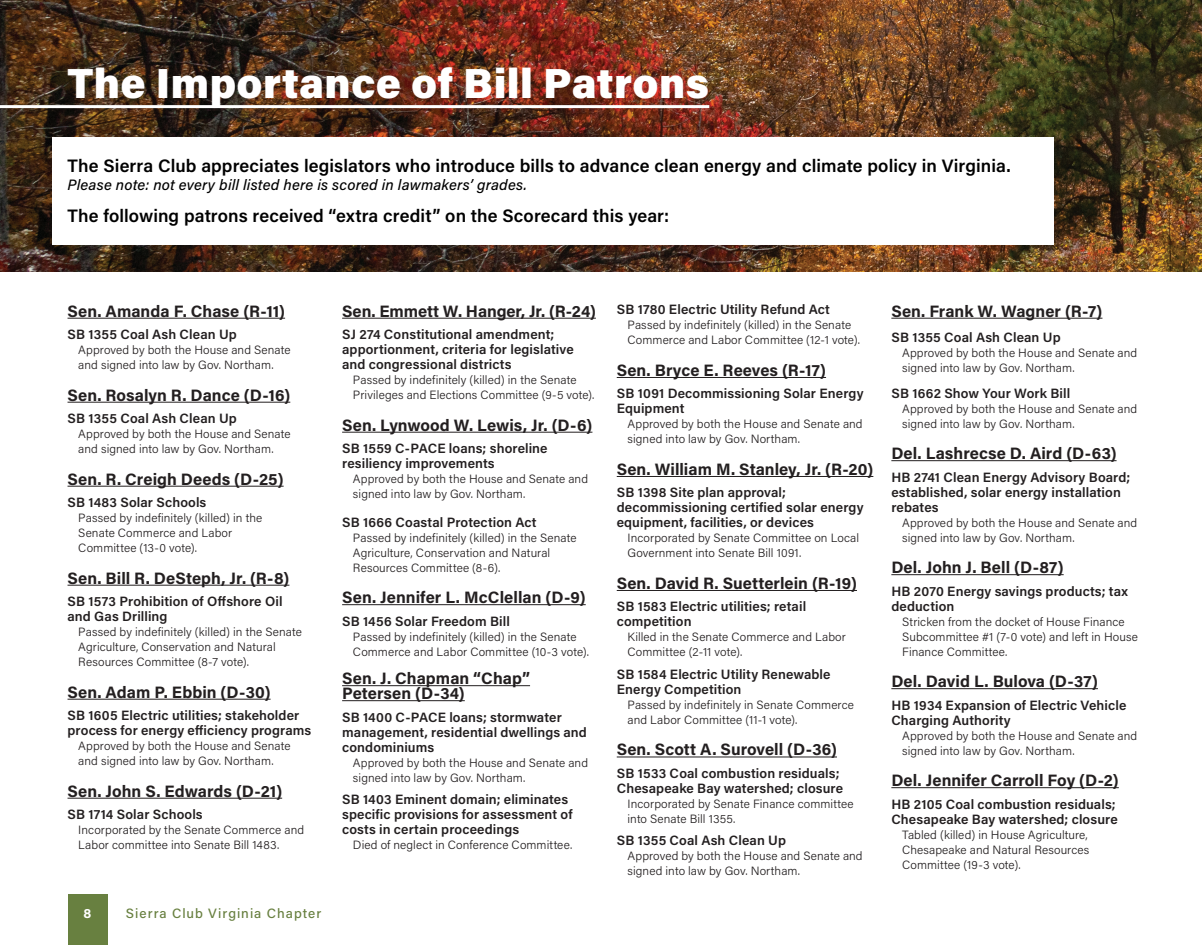
<style>
.page{position:relative;width:1202px;height:945px;background:#fff}
.page>*{position:absolute;margin:0;border:0;box-sizing:border-box;transform-origin:0 0}
.t1{font:900 42px "Acumin Pro";letter-spacing:.01em;color:#fff}
.t2{font:600 18px "Acumin Pro";letter-spacing:.005em;color:#000}
.t3{font:700 16.5px/15px "Acumin Pro";letter-spacing:.005em;color:#231f20}
.t4{font:italic 500 15px "Acumin Pro";letter-spacing:.01em;color:#000}
.t5{font:600 13.5px/15px "Acumin Pro";letter-spacing:.01em;color:#231f20}
.t6{font:500 13.5px "Acumin Pro";letter-spacing:.075em;color:#688040}
.t7{font:700 13.5px "Acumin Pro";color:#fff}
.t8{font:300 12px/15px "Acumin Pro";letter-spacing:.01em;color:#231f20}
</style>
<div class="page">
<div style="left:68px;top:895px;width:39px;height:50px;background:#688040"></div>
<img style="left:0;top:0;width:1202px;height:272px">
<hr style="left:68px;top:318px;width:217px;height:1px;background:#231f20">
<hr style="left:68px;top:402px;width:222px;height:1px;background:#231f20">
<hr style="left:68px;top:486px;width:216px;height:1px;background:#231f20">
<hr style="left:68px;top:585px;width:221px;height:1px;background:#231f20">
<hr style="left:68px;top:699px;width:202px;height:1px;background:#231f20">
<hr style="left:68px;top:798px;width:214px;height:1px;background:#231f20">
<hr style="left:342px;top:318px;width:254px;height:1px;background:#231f20">
<hr style="left:342px;top:432px;width:250px;height:1px;background:#231f20">
<hr style="left:342px;top:604px;width:244px;height:1px;background:#231f20">
<hr style="left:342px;top:685px;width:188px;height:1px;background:#231f20">
<hr style="left:342px;top:700px;width:123px;height:1px;background:#231f20">
<hr style="left:616px;top:377px;width:210px;height:1px;background:#231f20">
<hr style="left:616px;top:476px;width:257px;height:1px;background:#231f20">
<hr style="left:616px;top:590px;width:241px;height:1px;background:#231f20">
<hr style="left:616px;top:757px;width:221px;height:1px;background:#231f20">
<hr style="left:891px;top:318px;width:211px;height:1px;background:#231f20">
<hr style="left:891px;top:460px;width:225px;height:1px;background:#231f20">
<hr style="left:891px;top:574px;width:172px;height:1px;background:#231f20">
<hr style="left:891px;top:688px;width:207px;height:1px;background:#231f20">
<hr style="left:891px;top:787px;width:227px;height:1px;background:#231f20">
<div style="left:52px;top:137px;width:1002px;height:108px;background:#fff"></div>
<hr style="left:0;top:105px;width:709px;height:3px;background:#fff">
<h1 class="t1" style="left:68px;top:54px;width:643px">The Importance of Bill Patrons</h1>
<h2 class="t2" style="left:68px;top:153px;width:944px">The Sierra Club appreciates legislators who introduce bills to advance clean energy and climate policy in Virginia.</h2>
<p class="t4" style="left:68px;top:174px;width:461px">Please note: not every bill listed here is scored in lawmakers’ grades.</p>
<h2 class="t2" style="left:68px;top:203px;width:603px">The following patrons received “extra credit” on the Scorecard this year:</h2>
<h3 class="t3" style="left:68px;top:303px;width:219px">Sen. Amanda F. Chase (R-11)</h3>
<p class="t5" style="left:68px;top:326px;width:171px">SB 1355 Coal Ash Clean Up</p>
<p class="t8" style="left:78px;top:342px;width:214px">Approved by both the House and Senate and signed into law by Gov. Northam.</p>
<h3 class="t3" style="left:68px;top:387px;width:224px">Sen. Rosalyn R. Dance (D-16)</h3>
<p class="t5" style="left:68px;top:410px;width:171px">SB 1355 Coal Ash Clean Up</p>
<p class="t8" style="left:78px;top:426px;width:214px">Approved by both the House and Senate and signed into law by Gov. Northam.</p>
<h3 class="t3" style="left:68px;top:471px;width:218px">Sen. R. Creigh Deeds (D-25)</h3>
<p class="t5" style="left:68px;top:494px;width:140px">SB 1483 Solar Schools</p>
<p class="t8" style="left:78px;top:510px;width:185px">Passed by indefinitely (killed) in the<br>Senate Commerce and Labor<br>Committee (13-0 vote).</p>
<h3 class="t3" style="left:68px;top:570px;width:223px">Sen. Bill R. DeSteph, Jr. (R-8)</h3>
<p class="t5" style="left:68px;top:593px;width:216px">SB 1573 Prohibition of Offshore Oil and Gas Drilling</p>
<p class="t8" style="left:78px;top:624px;width:225px">Passed by indefinitely (killed) in the Senate<br>Agriculture, Conservation and Natural<br>Resources Committee (8-7 vote).</p>
<h3 class="t3" style="left:68px;top:684px;width:204px">Sen. Adam P. Ebbin (D-30)</h3>
<p class="t5" style="left:68px;top:707px;width:245px">SB 1605 Electric utilities; stakeholder process for energy efficiency programs</p>
<p class="t8" style="left:78px;top:738px;width:214px">Approved by both the House and Senate and signed into law by Gov. Northam.</p>
<h3 class="t3" style="left:68px;top:783px;width:216px">Sen. John S. Edwards (D-21)</h3>
<p class="t5" style="left:68px;top:806px;width:137px">SB 1714 Solar Schools</p>
<p class="t8" style="left:78px;top:822px;width:227px">Incorporated by the Senate Commerce and<br>Labor committee into Senate Bill 1483.</p>
<h3 class="t3" style="left:342px;top:303px;width:255px">Sen. Emmett W. Hanger, Jr. (R-24)</h3>
<p class="t5" style="left:342px;top:326px;width:233px">SJ 274 Constitutional amendment; apportionment, criteria for legislative and congressional districts</p>
<p class="t8" style="left:353px;top:372px;width:243px">Passed by indefinitely (killed) in the Senate<br>Privileges and Elections Committee (9-5 vote).</p>
<h3 class="t3" style="left:342px;top:417px;width:252px">Sen. Lynwood W. Lewis, Jr. (D-6)</h3>
<p class="t5" style="left:342px;top:440px;width:207px">SB 1559 C-PACE loans; shoreline resiliency improvements</p>
<p class="t8" style="left:353px;top:471px;width:237px">Approved by both the House and Senate and signed into law by Gov. Northam.</p>
<p class="t5" style="left:342px;top:514px;width:196px">SB 1666 Coastal Protection Act</p>
<p class="t8" style="left:353px;top:530px;width:225px">Passed by indefinitely (killed) in the Senate<br>Agriculture, Conservation and Natural<br>Resources Committee (8-6).</p>
<h3 class="t3" style="left:342px;top:589px;width:245px">Sen. Jennifer L. McClellan (D-9)</h3>
<p class="t5" style="left:342px;top:613px;width:169px">SB 1456 Solar Freedom Bill</p>
<p class="t8" style="left:353px;top:629px;width:238px">Passed by indefinitely (killed) in the Senate<br>Commerce and Labor Committee (10-3 vote).</p>
<h3 class="t3" style="left:342px;top:670px;width:189px">Sen. J. Chapman “Chap”<br>Petersen (D-34)</h3>
<p class="t5" style="left:342px;top:709px;width:246px">SB 1400 C-PACE loans; stormwater management, residential dwellings and condominiums</p>
<p class="t8" style="left:353px;top:755px;width:237px">Approved by both the House and Senate and signed into law by Gov. Northam.</p>
<p class="t5" style="left:342px;top:791px;width:232px">SB 1403 Eminent domain; eliminates specific provisions for assessment of costs in certain proceedings</p>
<p class="t8" style="left:353px;top:837px;width:221px">Died of neglect in Conference Committee.</p>
<p class="t7" style="left:84px;top:903px;width:9px">8</p>
<p class="t6" style="left:126px;top:904px;width:197px">Sierra Club Virginia Chapter</p>
<p class="t5" style="left:616px;top:302px;width:215px">SB 1780 Electric Utility Refund Act</p>
<p class="t8" style="left:627px;top:317px;width:234px">Passed by indefinitely (killed) in the Senate<br>Commerce and Labor Committee (12-1 vote).</p>
<h3 class="t3" style="left:616px;top:362px;width:211px">Sen. Bryce E. Reeves (R-17)</h3>
<p class="t5" style="left:616px;top:386px;width:248px">SB 1091 Decommissioning Solar Energy<br>Equipment</p>
<p class="t8" style="left:627px;top:416px;width:237px">Approved by both the House and Senate and signed into law by Gov. Northam.</p>
<h3 class="t3" style="left:616px;top:461px;width:258px">Sen. William M. Stanley, Jr. (R-20)</h3>
<p class="t5" style="left:616px;top:485px;width:248px">SB 1398 Site plan approval; decommissioning certified solar energy equipment, facilities, or devices</p>
<p class="t8" style="left:627px;top:530px;width:233px">Incorporated by Senate Committee on Local<br>Government into Senate Bill 1091.</p>
<h3 class="t3" style="left:616px;top:575px;width:242px">Sen. David R. Suetterlein (R-19)</h3>
<p class="t5" style="left:616px;top:599px;width:191px">SB 1583 Electric utilities; retail competition</p>
<p class="t8" style="left:627px;top:629px;width:220px">Killed in the Senate Commerce and Labor<br>Committee (2-11 vote).</p>
<p class="t5" style="left:616px;top:666px;width:215px">SB 1584 Electric Utility Renewable<br>Energy Competition</p>
<p class="t8" style="left:627px;top:697px;width:228px">Passed by indefinitely in Senate Commerce and Labor Committee (11-1 vote).</p>
<h3 class="t3" style="left:616px;top:741px;width:222px">Sen. Scott A. Surovell (D-36)</h3>
<p class="t5" style="left:616px;top:765px;width:228px">SB 1533 Coal combustion residuals;<br>Chesapeake Bay watershed; closure</p>
<p class="t8" style="left:627px;top:796px;width:228px">Incorporated by Senate Finance committee into Senate Bill 1355.</p>
<p class="t5" style="left:616px;top:833px;width:171px">SB 1355 Coal Ash Clean Up</p>
<p class="t8" style="left:627px;top:848px;width:237px">Approved by both the House and Senate and signed into law by Gov. Northam.</p>
<h3 class="t3" style="left:891px;top:303px;width:213px">Sen. Frank W. Wagner (R-7)</h3>
<p class="t5" style="left:891px;top:329px;width:171px">SB 1355 Coal Ash Clean Up</p>
<p class="t8" style="left:902px;top:345px;width:237px">Approved by both the House and Senate and signed into law by Gov. Northam.</p>
<p class="t5" style="left:891px;top:385px;width:180px">SB 1662 Show Your Work Bill</p>
<p class="t8" style="left:902px;top:401px;width:237px">Approved by both the House and Senate and signed into law by Gov. Northam.</p>
<h3 class="t3" style="left:891px;top:445px;width:227px">Del. Lashrecse D. Aird (D-63)</h3>
<p class="t5" style="left:891px;top:469px;width:240px">HB 2741 Clean Energy Advisory Board; established, solar energy installation rebates</p>
<p class="t8" style="left:902px;top:515px;width:237px">Approved by both the House and Senate and signed into law by Gov. Northam.</p>
<h3 class="t3" style="left:891px;top:559px;width:174px">Del. John J. Bell (D-87)</h3>
<p class="t5" style="left:891px;top:583px;width:238px">HB 2070 Energy savings products; tax deduction</p>
<p class="t8" style="left:902px;top:614px;width:237px">Stricken from the docket of House Finance<br>Subcommittee #1 (7-0 vote) and left in House<br>Finance Committee.</p>
<h3 class="t3" style="left:891px;top:673px;width:208px">Del. David L. Bulova (D-37)</h3>
<p class="t5" style="left:891px;top:697px;width:236px">HB 1934 Expansion of Electric Vehicle<br>Charging Authority</p>
<p class="t8" style="left:902px;top:728px;width:237px">Approved by both the House and Senate and signed into law by Gov. Northam.</p>
<h3 class="t3" style="left:891px;top:772px;width:229px">Del. Jennifer Carroll Foy (D-2)</h3>
<p class="t5" style="left:891px;top:796px;width:228px">HB 2105 Coal combustion residuals;<br>Chesapeake Bay watershed; closure</p>
<p class="t8" style="left:902px;top:827px;width:189px">Tabled (killed) in House Agriculture,<br>Chesapeake and Natural Resources<br>Committee (19-3 vote).</p>
</div>
